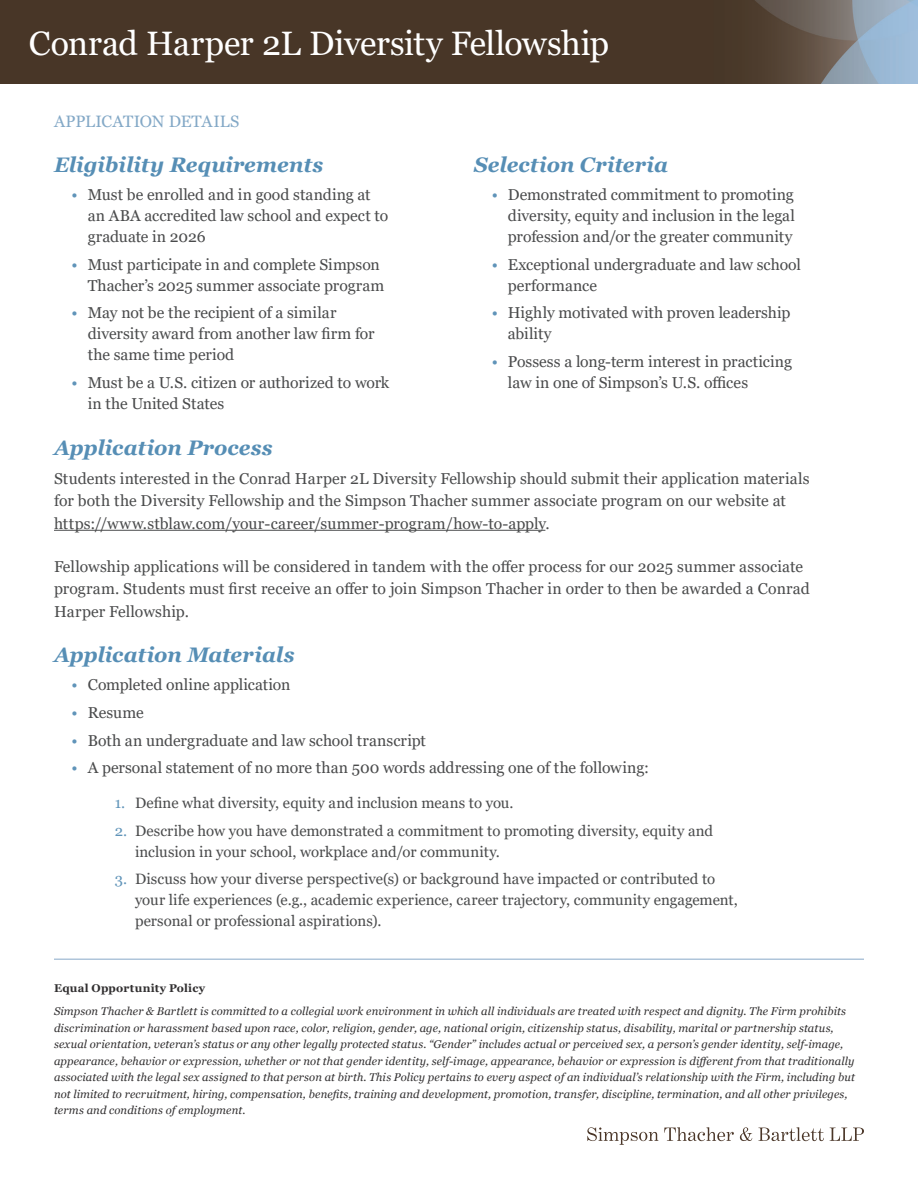
<style>
.page{position:relative;width:918px;height:1188px;background:#fff}
.page>*{position:absolute;margin:0;border:0;box-sizing:border-box;transform-origin:0 0}
.t1{font:33.9px "Georgia";letter-spacing:-.01em;color:#fff}
.t2{font:italic 700 21px "Georgia";letter-spacing:-.005em;color:#568eb5}
.body_1{font:16.5px "Georgia";letter-spacing:-.005em;color:#84a9c7}
.body_1-2{font:15.75px/21px "Georgia";color:#4a4b4c}
.t3{font:15px/21px "Georgia";color:#4a4b4c}
.body{font:italic 11.25px/16.5px "Georgia";letter-spacing:.01em;color:#312f30}
.body-2{font:700 11.25px "Georgia";letter-spacing:.025em;color:#312f30}
.s1{color:#6094b9}
</style>
<div class="page">
<img style="left:0;top:0;width:918px;height:84px">
<svg style="left:587px;top:1127px;width:277px;height:18px"></svg>
<hr style="left:54px;top:530px;width:491px;height:1px;background:#4a4b4c">
<hr style="left:54px;top:958px;width:810px;height:2px;background:#afc5da">
<h1 class="t1" style="left:29px;top:23px;width:582px">Conrad Harper 2L Diversity Fellowship</h1>
<p class="body_1" style="left:54px;top:112px;width:187px">APPLICATION DETAILS</p>
<p class="t2" style="left:54px;top:151px;width:271px">Eligibility Requirements</p>
<p class="body_1-2" style="left:88px;top:184px;width:302px;text-indent:-16px"><span class="s1">•</span> Must be enrolled and in good standing at an ABA accredited law school and expect to graduate in 2026</p>
<p class="body_1-2" style="left:72px;top:254px;width:314px;text-align:right"><span class="s1">•</span> Must participate in and complete Simpson<br>Thacher’s 2025 summer associate program</p>
<p class="body_1-2" style="left:88px;top:303px;width:288px;text-indent:-16px"><span class="s1">•</span> May not be the recipient of a similar diversity award from another law firm for the same time period</p>
<p class="body_1-2" style="left:88px;top:373px;width:303px;text-indent:-16px"><span class="s1">•</span> Must be a U.S. citizen or authorized to work in the United States</p>
<p class="t2" style="left:474px;top:151px;width:196px">Selection Criteria</p>
<p class="body_1-2" style="left:508px;top:184px;width:289px;text-align:justify;text-indent:-16px"><span class="s1">•</span> Demonstrated commitment to promoting diversity, equity and inclusion in the legal profession and/or the greater community</p>
<p class="body_1-2" style="left:508px;top:254px;width:295px;text-indent:-16px"><span class="s1">•</span> Exceptional undergraduate and law school performance</p>
<p class="body_1-2" style="left:508px;top:303px;width:284px;text-indent:-16px"><span class="s1">•</span> Highly motivated with proven leadership ability</p>
<p class="body_1-2" style="left:508px;top:352px;width:286px;text-indent:-16px"><span class="s1">•</span> Possess a long-term interest in practicing law in one of Simpson’s U.S. offices</p>
<p class="t2" style="left:54px;top:434px;width:220px">Application Process</p>
<p class="body_1-2" style="left:54px;top:468px;width:757px;line-height:22.5px">Students interested in the Conrad Harper 2L Diversity Fellowship should submit their application materials for both the Diversity Fellowship and the Simpson Thacher summer associate program on our website at https://www.stblaw.com/your-career/summer-program/how-to-apply.</p>
<p class="body_1-2" style="left:54px;top:555px;width:757px;line-height:22.5px">Fellowship applications will be considered in tandem with the offer process for our 2025 summer associate program. Students must first receive an offer to join Simpson Thacher in order to then be awarded a Conrad<br>Harper Fellowship.</p>
<p class="t2" style="left:54px;top:641px;width:242px">Application Materials</p>
<p class="body_1-2" style="left:72px;top:675px;width:220px"><span class="s1">•</span> Completed online application</p>
<p class="body_1-2" style="left:72px;top:702px;width:74px"><span class="s1">•</span> Resume</p>
<p class="body_1-2" style="left:72px;top:730px;width:356px"><span class="s1">•</span> Both an undergraduate and law school transcript</p>
<p class="body_1-2" style="left:72px;top:758px;width:579px"><span class="s1">•</span> A personal statement of no more than 500 words addressing one of the following:</p>
<p class="t3" style="left:115px;top:793px;width:400px"><span class="s1">1.</span> Define what diversity, equity and inclusion means to you.</p>
<p class="t3" style="left:135px;top:820px;width:580px;text-indent:-20px"><span class="s1">2.</span> Describe how you have demonstrated a commitment to promoting diversity, equity and inclusion in your school, workplace and/or community.</p>
<p class="t3" style="left:135px;top:869px;width:604px;text-indent:-20px"><span class="s1">3.</span> Discuss how your diverse perspective(s) or background have impacted or contributed to your life experiences (e.g., academic experience, career trajectory, community engagement, personal or professional aspirations).</p>
<p class="body-2" style="left:54px;top:981px;width:153px">Equal Opportunity Policy</p>
<p class="body" style="left:54px;top:1003px;width:802px">Simpson Thacher &amp; Bartlett is committed to a collegial work environment in which all individuals are treated with respect and dignity. The Firm prohibits discrimination or harassment based upon race, color, religion, gender, age, national origin, citizenship status, disability, marital or partnership status, sexual orientation, veteran’s status or any other legally protected status. “Gender” includes actual or perceived sex, a person’s gender identity, self-image, appearance, behavior or expression, whether or not that gender identity, self-image, appearance, behavior or expression is different from that traditionally associated with the legal sex assigned to that person at birth. This Policy pertains to every aspect of an individual’s relationship with the Firm, including but not limited to recruitment, hiring, compensation, benefits, training and development, promotion, transfer, discipline, termination, and all other privileges, terms and conditions of employment.</p>
</div>
